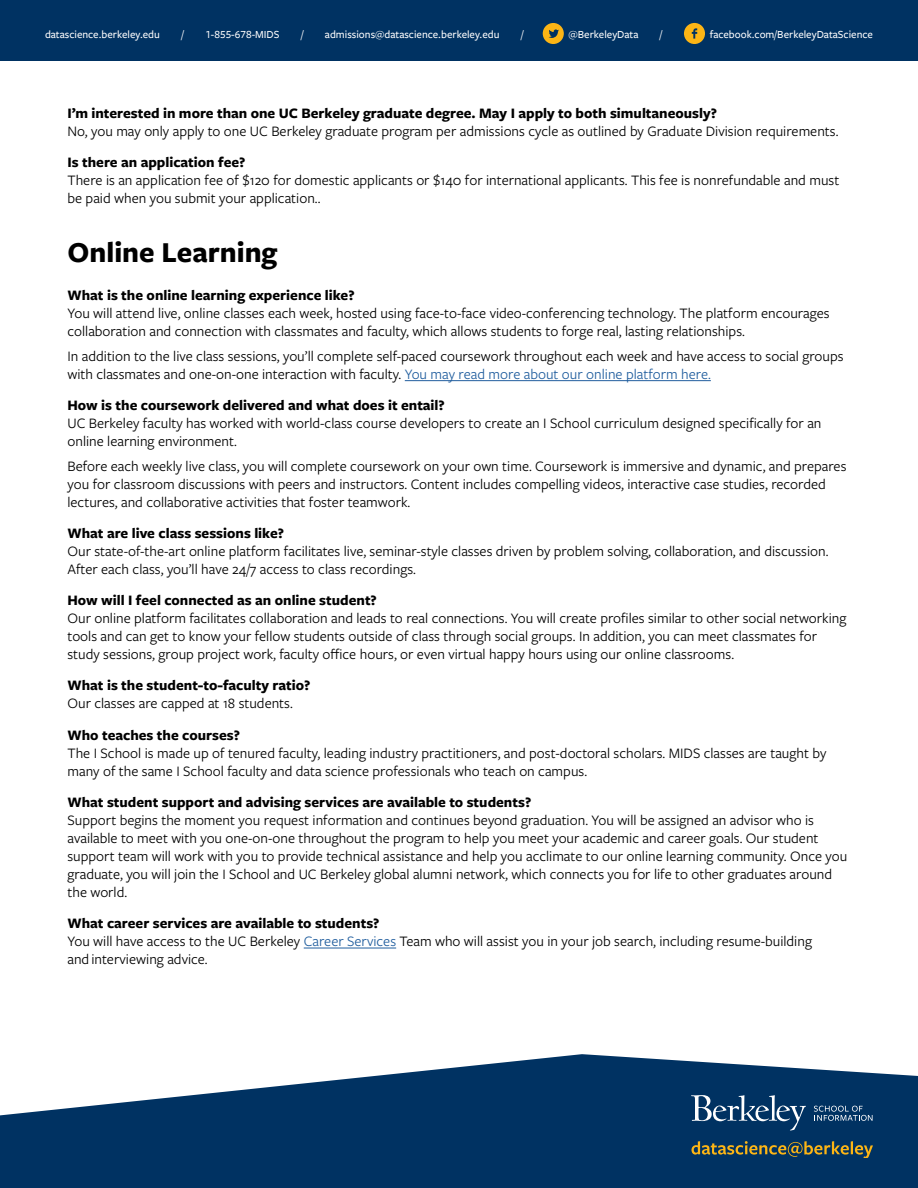
<style>
.page{position:relative;width:918px;height:1188px;background:#fff}
.page>*{position:absolute;margin:0;border:0;box-sizing:border-box;transform-origin:0 0}
.t1{font:700 30px "Freight Sans Pro";color:#000}
.t2{font:15px/18px "Freight Sans Pro";color:#000}
.t3{font:700 15px "Freight Sans Pro";color:#000}
.t4{font:500 11.25px "Freight Sans Pro";color:#fff}
.s1{color:#215e9e}
.s2{font-weight:700}
</style>
<div class="page">
<svg style="left:0;top:1054px;width:918px;height:134px;fill:#003262"></svg>
<svg style="left:692px;top:1141px;width:181px;height:16px;background:#4c594a"></svg>
<svg style="left:814px;top:1106px;width:59px;height:15px"></svg>
<svg style="left:691px;top:1095px;width:115px;height:35px;background:#30587f"></svg>
<hr style="left:405px;top:380px;width:306px;height:1px;background:#215e9e">
<hr style="left:304px;top:948px;width:92px;height:1px;background:#215e9e">
<div style="left:0;top:0;width:918px;height:60px;background:#003262"></div>
<svg style="left:543px;top:23px;width:21px;height:21px"></svg>
<svg style="left:684px;top:23px;width:21px;height:21px"></svg>
<p class="t4" style="left:45px;top:27px;width:116px">datascience.berkeley.edu</p>
<p class="t4" style="left:181px;top:27px;width:4px">/</p>
<p class="t4" style="left:205px;top:27px;width:76px">1-855-678-MIDS</p>
<p class="t4" style="left:301px;top:27px;width:4px">/</p>
<p class="t4" style="left:325px;top:27px;width:176px">admissions@datascience.berkeley.edu</p>
<p class="t4" style="left:521px;top:27px;width:4px">/</p>
<p class="t4" style="left:569px;top:27px;width:71px">@BerkeleyData</p>
<p class="t4" style="left:660px;top:27px;width:4px">/</p>
<p class="t4" style="left:710px;top:27px;width:165px">facebook.com/BerkeleyDataScience</p>
<p class="t3" style="left:68px;top:103px;width:651px">I’m interested in more than one UC Berkeley graduate degree. May I apply to both simultaneously?</p>
<p class="t2" style="left:68px;top:122px;width:772px">No, you may only apply to one UC Berkeley graduate program per admissions cycle as outlined by Graduate Division requirements.</p>
<p class="t3" style="left:68px;top:152px;width:180px">Is there an application fee?</p>
<p class="t2" style="left:68px;top:171px;width:773px">There is an application fee of $120 for domestic applicants or $140 for international applicants. This fee is nonrefundable and must be paid when you submit your application..</p>
<h1 class="t1" style="left:68px;top:232px;width:211px">Online Learning</h1>
<p class="t3" style="left:68px;top:285px;width:289px">What is the online learning experience like?</p>
<p class="t2" style="left:68px;top:303px;width:764px">You will attend live, online classes each week, hosted using face-to-face video-conferencing technology. The platform encourages collaboration and connection with classmates and faculty, which allows students to forge real, lasting relationships.</p>
<p class="t2" style="left:68px;top:346px;width:778px">In addition to the live class sessions, you’ll complete self-paced coursework throughout each week and have access to social groups with classmates and one-on-one interaction with faculty. <span class="s1">You may read more about our online platform here.</span></p>
<p class="t3" style="left:68px;top:395px;width:379px">How is the coursework delivered and what does it entail?</p>
<p class="t2" style="left:68px;top:413px;width:756px">UC Berkeley faculty has worked with world-class course developers to create an I School curriculum designed specifically for an online learning environment.</p>
<p class="t2" style="left:68px;top:456px;width:781px">Before each weekly live class, you will complete coursework on your own time. Coursework is immersive and dynamic, and prepares you for classroom discussions with peers and instructors. Content includes compelling videos, interactive case studies, recorded lectures, and collaborative activities that foster teamwork.</p>
<p class="t3" style="left:68px;top:523px;width:218px">What are live class sessions like?</p>
<p class="t2" style="left:68px;top:541px;width:763px">Our state-of-the-art online platform facilitates live, seminar-style classes driven by problem solving, collaboration, and discussion.<br>After each class, you’ll have 24/7 access to class recordings.</p>
<p class="t3" style="left:68px;top:590px;width:311px">How will I feel connected as an online student?</p>
<p class="t2" style="left:68px;top:609px;width:780px">Our online platform facilitates collaboration and leads to real connections. You will create profiles similar to other social networking tools and can get to know your fellow students outside of class through social groups. In addition, you can meet classmates for study sessions, group project work, faculty office hours, or even virtual happy hours using our online classrooms.</p>
<p class="t3" style="left:68px;top:675px;width:244px">What is the student-to-faculty ratio?</p>
<p class="t2" style="left:68px;top:694px;width:227px">Our classes are capped at 18 students.</p>
<p class="t3" style="left:68px;top:724px;width:174px">Who teaches the courses?</p>
<p class="t2" style="left:68px;top:743px;width:760px">The I School is made up of tenured faculty, leading industry practitioners, and post-doctoral scholars. MIDS classes are taught by many of the same I School faculty and data science professionals who teach on campus.</p>
<p class="t3" style="left:68px;top:792px;width:465px">What student support and advising services are available to students?</p>
<p class="t2" style="left:68px;top:810px;width:781px">Support begins the moment you request information and continues beyond graduation. You will be assigned an advisor who is available to meet with you one-on-one throughout the program to help you meet your academic and career goals. Our student support team will work with you to provide technical assistance and help you acclimate to our online learning community. Once you graduate, you will join the I School and UC Berkeley global alumni network, which connects you for life to other graduates around the world.</p>
<p class="t2" style="left:68px;top:914px;width:746px"><span class="s2">What career services are available to students?<br></span>You will have access to the UC Berkeley <span class="s1">Career Services</span> Team who will assist you in your job search, including resume-building and interviewing advice.</p>
</div>
